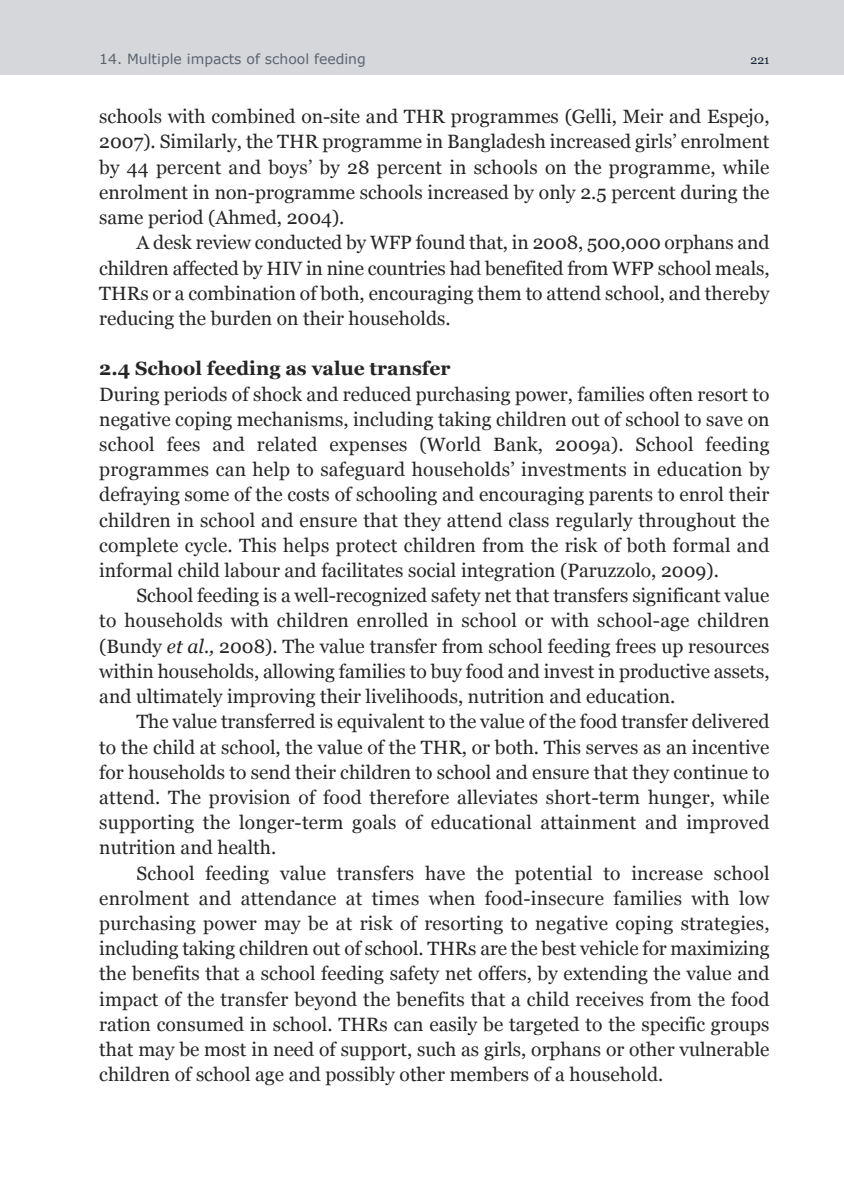
<style>
.page{position:relative;width:844px;height:1191px;background:#fff}
.page>*{position:absolute;margin:0;border:0;box-sizing:border-box;transform-origin:0 0}
.t1{font:19.25px/25.2px "Georgia";color:#272627;text-align:justify}
.t2{font:700 19.25px "Georgia";color:#272627}
.t3{font:14px "Verdana";color:#5b6570}
.t4{font:12.25px "Georgia";color:#142333}
.s1{font-style:italic}
</style>
<div class="page">
<div style="left:0;top:0;width:843px;height:74px;background:#d5d7da"></div>
<p class="t3" style="left:99px;top:49px;width:268px">14. Multiple impacts of school feeding</p>
<p class="t4" style="left:750px;top:53px;width:20px">221</p>
<p class="t1" style="left:99px;top:104px;width:671px">schools with combined on-site and THR programmes (Gelli, Meir and Espejo, 2007). Similarly, the THR programme in Bangladesh increased girls’ enrolment by 44 percent and boys’ by 28 percent in schools on the programme, while enrolment in non-programme schools increased by only 2.5 percent during the same period (Ahmed, 2004).</p>
<p class="t1" style="left:99px;top:230px;width:671px;text-indent:37px">A desk review conducted by WFP found that, in 2008, 500,000 orphans and children affected by HIV in nine countries had benefited from WFP school meals, THRs or a combination of both, encouraging them to attend school, and thereby reducing the burden on their households.</p>
<p class="t2" style="left:99px;top:358px;width:352px">2.4 School feeding as value transfer</p>
<p class="t1" style="left:99px;top:381px;width:671px">During periods of shock and reduced purchasing power, families often resort to negative coping mechanisms, including taking children out of school to save on school fees and related expenses (World Bank, 2009a). School feeding programmes can help to safeguard households’ investments in education by defraying some of the costs of schooling and encouraging parents to enrol their children in school and ensure that they attend class regularly throughout the complete cycle. This helps protect children from the risk of both formal and informal child labour and facilitates social integration (Paruzzolo, 2009).</p>
<p class="t1" style="left:99px;top:583px;width:671px;text-indent:37px">School feeding is a well-recognized safety net that transfers significant value to households with children enrolled in school or with school-age children (Bundy <span class="s1">et al.,</span> 2008). The value transfer from school feeding frees up resources within households, allowing families to buy food and invest in productive assets, and ultimately improving their livelihoods, nutrition and education.</p>
<p class="t1" style="left:99px;top:709px;width:671px;text-indent:37px">The value transferred is equivalent to the value of the food transfer delivered to the child at school, the value of the THR, or both. This serves as an incentive for households to send their children to school and ensure that they continue to attend. The provision of food therefore alleviates short-term hunger, while supporting the longer-term goals of educational attainment and improved nutrition and health.</p>
<p class="t1" style="left:99px;top:860px;width:671px;text-indent:37px">School feeding value transfers have the potential to increase school enrolment and attendance at times when food-insecure families with low purchasing power may be at risk of resorting to negative coping strategies, including taking children out of school. THRs are the best vehicle for maximizing the benefits that a school feeding safety net offers, by extending the value and impact of the transfer beyond the benefits that a child receives from the food ration consumed in school. THRs can easily be targeted to the specific groups that may be most in need of support, such as girls, orphans or other vulnerable children of school age and possibly other members of a household.</p>
</div>
